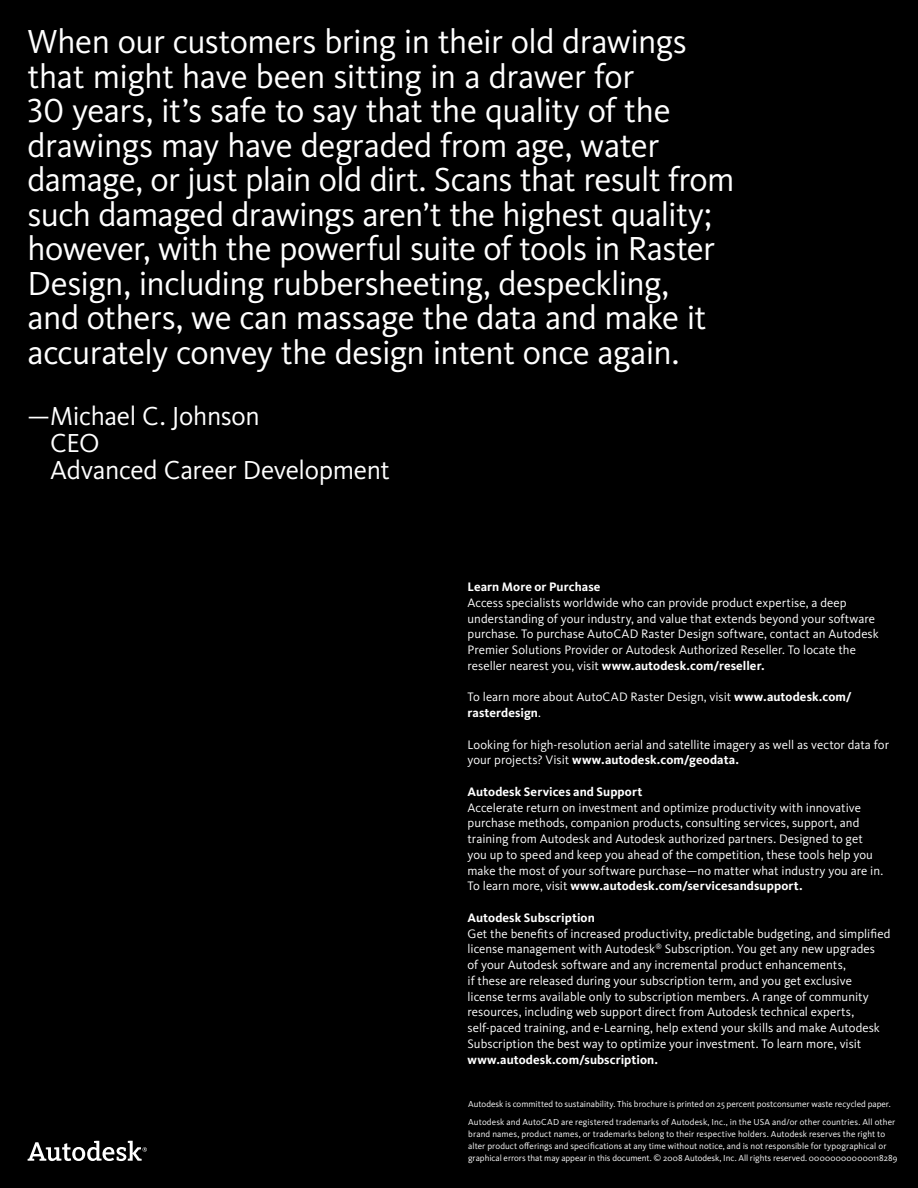
<style>
.page{position:relative;width:918px;height:1188px;background:#000}
.page>*{position:absolute;margin:0;border:0;box-sizing:border-box;transform-origin:0 0}
.t1{font:34.5px/34.5px "Kievit Pro";letter-spacing:-.02em;color:#fff}
.t2{font:27px/27px "Kievit Pro";letter-spacing:-.015em;color:#fff}
.t3{font:12.75px/15.8px "Kievit Pro";color:#fff}
.t4{font:700 12.75px "Kievit Pro";letter-spacing:.005em;color:#fff}
.t5{font:9px/12px "Kievit Pro";letter-spacing:.01em;color:#fff}
.s1{font-weight:700}
</style>
<div class="page">
<svg style="left:28px;top:1141px;width:119px;height:20px"></svg>
<p class="t1" style="left:28px;top:24px;width:708px">When our customers bring in their old drawings that might have been sitting in a drawer for<br>30 years, it’s safe to say that the quality of the drawings may have degraded from age, water damage, or just plain old dirt. Scans that result from such damaged drawings aren’t the highest quality; however, with the powerful suite of tools in Raster Design, including rubbersheeting, despeckling,<br>and others, we can massage the data and make it accurately convey the design intent once again.</p>
<h2 class="t2" style="left:50px;top:402px;width:341px;text-indent:-23px">—Michael C. Johnson<br>CEO<br>Advanced Career Development</h2>
<p class="t4" style="left:468px;top:579px;width:134px">Learn More or Purchase</p>
<p class="t3" style="left:468px;top:595px;width:413px">Access specialists worldwide who can provide product expertise, a deep understanding of your industry, and value that extends beyond your software purchase. To purchase AutoCAD Raster Design software, contact an Autodesk Premier Solutions Provider or Autodesk Authorized Reseller. To locate the reseller nearest you, visit <span class="s1">www.autodesk.com/reseller.</span></p>
<p class="t3" style="left:468px;top:689px;width:386px">To learn more about AutoCAD Raster Design, visit <span class="s1">www.autodesk.com/ rasterdesign</span>.</p>
<p class="t3" style="left:468px;top:736px;width:423px">Looking for high-resolution aerial and satellite imagery as well as vector data for your projects? Visit <span class="s1">www.autodesk.com/geodata.</span></p>
<p class="t4" style="left:468px;top:784px;width:176px">Autodesk Services and Support</p>
<p class="t3" style="left:468px;top:799px;width:417px">Accelerate return on investment and optimize productivity with innovative purchase methods, companion products, consulting services, support, and training from Autodesk and Autodesk authorized partners. Designed to get you up to speed and keep you ahead of the competition, these tools help you make the most of your software purchase—no matter what industry you are in.<br>To learn more, visit <span class="s1">www.autodesk.com/servicesandsupport.</span></p>
<p class="t4" style="left:468px;top:910px;width:129px">Autodesk Subscription</p>
<p class="t3" style="left:468px;top:925px;width:425px">Get the benefits of increased productivity, predictable budgeting, and simplified license management with Autodesk<sup>®</sup> Subscription. You get any new upgrades<br>of your Autodesk software and any incremental product enhancements,<br>if these are released during your subscription term, and you get exclusive license terms available only to subscription members. A range of community resources, including web support direct from Autodesk technical experts, self-paced training, and e-Learning, help extend your skills and make Autodesk Subscription the best way to optimize your investment. To learn more, visit</p>
<p class="t4" style="left:468px;top:1052px;width:192px">www.autodesk.com/subscription.</p>
<p class="t5" style="left:468px;top:1095px;width:429px;line-height:18px">Autodesk is committed to sustainability. This brochure is printed on 25 percent postconsumer waste recycled paper.<br>Autodesk and AutoCAD are registered trademarks of Autodesk, Inc., in the USA and/or other countries. All other</p>
<p class="t5" style="left:468px;top:1128px;width:431px">brand names, product names, or trademarks belong to their respective holders. Autodesk reserves the right to alter product offerings and specifications at any time without notice, and is not responsible for typographical or graphical errors that may appear in this document. © 2008 Autodesk, Inc. All rights reserved. 000000000000118289</p>
</div>
